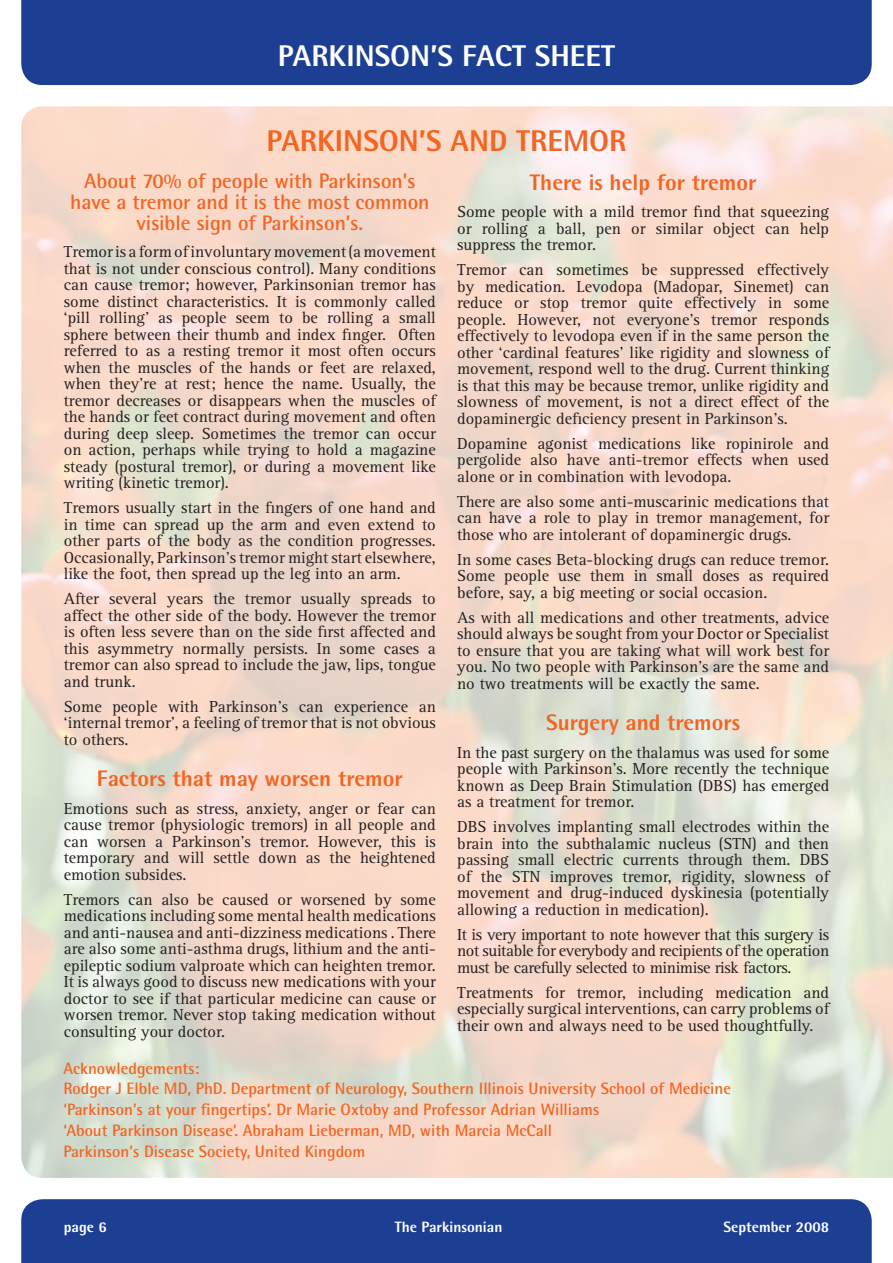
<style>
.page{position:relative;width:893px;height:1263px;background:#fff}
.page>*{position:absolute;margin:0;border:0;box-sizing:border-box;transform-origin:0 0}
.t1{font:800 30px "Rotis Semi Sans";color:#fff}
.t2{font:800 30px "Rotis Semi Sans";color:#f26522}
.t3{font:800 22.5px "Rotis Semi Sans";color:#f26522}
.t4{font:700 21px/21px "Rotis Semi Sans";color:#f26522;text-align:center}
.t5{font:16.5px/16.5px "Rotis Serif";color:#231f20;text-align:justify}
.t6{font:700 16.5px/20.7px "Rotis Semi Sans";color:#f26522}
.t7{font:800 15px "Rotis Semi Sans";color:#fff}
</style>
<div class="page">
<div style="left:21px;top:0;width:851px;height:85px;background:#1c3f94"></div>
<div style="left:21px;top:1199px;width:851px;height:64px;background:#1c3f94"></div>
<h1 class="t1" style="left:278px;top:37px;width:33px">Parkinson</h1>
<h1 class="t1" style="left:430px;top:37px;width:137px">’s Fact Sheet</h1>
<h1 class="t2" style="left:267px;top:122px;width:361px">PARKINSON’S AND TREMOR</h1>
<p class="t4" style="left:70px;top:170px;width:361px">About 70% of people with Parkinson’s have a tremor and it is the most common visible sign of Parkinson’s.</p>
<p class="t5" style="left:64px;top:244px;width:374px">Tremor is a form of involuntary movement (a movement that is not under conscious control). Many conditions can cause tremor; however, Parkinsonian tremor has some distinct characteristics. It is commonly called ‘pill rolling’ as people seem to be rolling a small sphere between their thumb and index finger. Often referred to as a resting tremor it most often occurs when the muscles of the hands or feet are relaxed, when they’re at rest; hence the name. Usually, the tremor decreases or disappears when the muscles of the hands or feet contract during movement and often during deep sleep. Sometimes the tremor can occur on action, perhaps while trying to hold a magazine steady (postural tremor), or during a movement like writing (kinetic tremor).</p>
<p class="t5" style="left:64px;top:500px;width:374px">Tremors usually start in the fingers of one hand and in time can spread up the arm and even extend to other parts of the body as the condition progresses.<br>Occasionally, Parkinson’s tremor might start elsewhere, like the foot, then spread up the leg into an arm.</p>
<p class="t5" style="left:64px;top:591px;width:374px">After several years the tremor usually spreads to affect the other side of the body. However the tremor is often less severe than on the side first affected and this asymmetry normally persists. In some cases a tremor can also spread to include the jaw, lips, tongue and trunk.</p>
<p class="t5" style="left:64px;top:698px;width:374px">Some people with Parkinson’s can experience an ‘internal tremor’, a feeling of tremor that is not obvious to others.</p>
<h2 class="t3" style="left:97px;top:764px;width:307px">Factors that may worsen tremor</h2>
<p class="t5" style="left:64px;top:800px;width:374px">Emotions such as stress, anxiety, anger or fear can cause tremor (physiologic tremors) in all people and can worsen a Parkinson’s tremor. However, this is temporary and will settle down as the heightened emotion subsides.</p>
<p class="t5" style="left:64px;top:891px;width:374px">Tremors can also be caused or worsened by some medications including some mental health medications and anti-nausea and anti-dizziness medications . There are also some anti-asthma drugs, lithium and the anti&shy;epileptic sodium valproate which can heighten tremor.<br>It is always good to discuss new medications with your doctor to see if that particular medicine can cause or worsen tremor. Never stop taking medication without consulting your doctor.</p>
<h2 class="t3" style="left:530px;top:168px;width:228px">There is help for tremor</h2>
<p class="t5" style="left:457px;top:204px;width:374px">Some people with a mild tremor find that squeezing or rolling a ball, pen or similar object can help suppress the tremor.</p>
<p class="t5" style="left:457px;top:262px;width:374px">Tremor can sometimes be suppressed effectively by medication. Levodopa (Madopar, Sinemet) can reduce or stop tremor quite effectively in some people. However, not everyone’s tremor responds effectively to levodopa even if in the same person the other ‘cardinal features’ like rigidity and slowness of movement, respond well to the drug. Current thinking is that this may be because tremor, unlike rigidity and slowness of movement, is not a direct effect of the dopaminergic deficiency present in Parkinson’s.</p>
<p class="t5" style="left:457px;top:435px;width:374px">Dopamine agonist medications like ropinirole and pergolide also have anti-tremor effects when used alone or in combination with levodopa.</p>
<p class="t5" style="left:457px;top:493px;width:374px">There are also some anti-muscarinic medications that can have a role to play in tremor management, for those who are intolerant of dopaminergic drugs.</p>
<p class="t5" style="left:457px;top:551px;width:374px">In some cases Beta-blocking drugs can reduce tremor.<br>Some people use them in small doses as required before, say, a big meeting or social occasion.</p>
<p class="t5" style="left:457px;top:609px;width:374px">As with all medications and other treatments, advice should always be sought from your Doctor or Specialist to ensure that you are taking what will work best for you. No two people with Parkinson’s are the same and no two treatments will be exactly the same.</p>
<h2 class="t3" style="left:546px;top:708px;width:195px">Surgery and tremors</h2>
<p class="t5" style="left:457px;top:744px;width:374px">In the past surgery on the thalamus was used for some people with Parkinson’s. More recently the technique known as Deep Brain Stimulation (DBS) has emerged as a treatment for tremor.</p>
<p class="t5" style="left:457px;top:819px;width:374px">DBS involves implanting small electrodes within the brain into the subthalamic nucleus (STN) and then passing small electric currents through them. DBS of the STN improves tremor, rigidity, slowness of movement and drug-induced dyskinesia (potentially allowing a reduction in medication).</p>
<p class="t5" style="left:457px;top:926px;width:374px">It is very important to note however that this surgery is not suitable for everybody and recipients of the operation must be carefully selected to minimise risk factors.</p>
<p class="t5" style="left:457px;top:984px;width:374px">Treatments for tremor, including medication and especially surgical interventions, can carry problems of their own and always need to be used thoughtfully.</p>
<p class="t6" style="left:63px;top:1057px;width:669px">Acknowledgements:<br>Rodger J Elble MD, PhD. Department of Neurology, Southern Illinois University School of Medicine ‘Parkinson’s at your fingertips’. Dr Marie Oxtoby and Professor Adrian Williams<br>‘About Parkinson Disease’. Abraham Lieberman, MD, with Marcia McCall<br>Parkinson’s Disease Society, United Kingdom</p>
<p class="t7" style="left:64px;top:1218px;width:45px">page 6</p>
<p class="t7" style="left:395px;top:1218px;width:109px">The Parkinsonian</p>
<p class="t7" style="left:723px;top:1218px;width:107px">September 2008</p>
</div>
